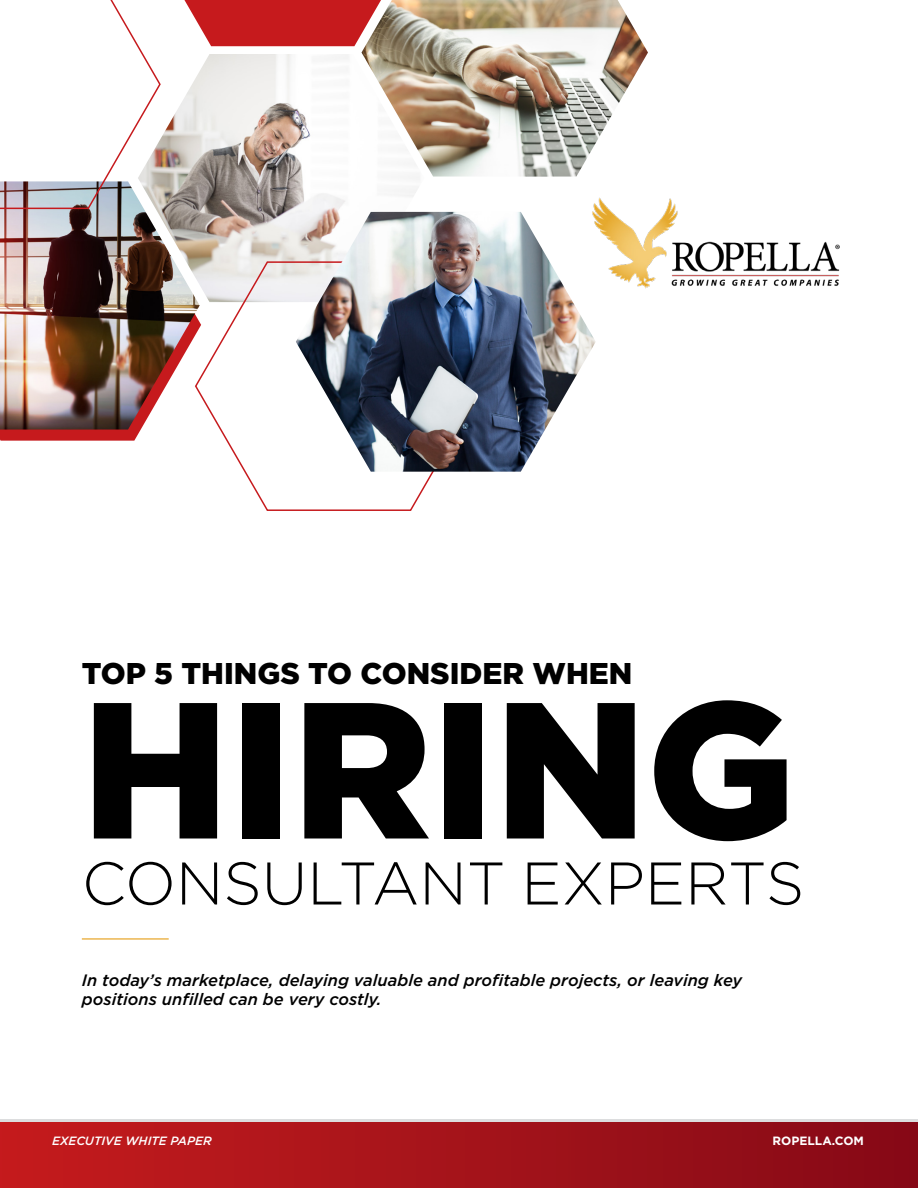
<style>
.page{position:relative;width:918px;height:1188px;background:#fff}
.page>*{position:absolute;margin:0;border:0;box-sizing:border-box;transform-origin:0 0}
.t1{font:900 193.5px "Gotham";color:#000}
.t2{font:300 60px "Gotham";color:#000}
.t3{font:900 30px "Gotham";color:#000}
.t4{font:italic 500 16.5px/19.8px "Gotham";color:#000}
.t5{font:italic 500 12px "Gotham";color:#fff}
.t6{font:700 12px "Gotham";color:#fff}
</style>
<div class="page">
<div style="left:0;top:1120px;width:918px;height:68px;background:linear-gradient(to right,#c41c1d,#850a16)"></div>
<img style="left:362px;top:0;width:286px;height:177px">
<svg style="left:184px;top:0;width:197px;height:46px;background:#ca3537"></svg>
<svg style="left:0;top:430px;width:141px;height:11px;background:#c9272a"></svg>
<img style="left:162px;top:54px;width:262px;height:206px">
<img style="left:592px;top:197px;width:248px;height:92px">
<img style="left:0;top:181px;width:200px;height:249px">
<svg style="left:0;top:0;width:162px;height:210px"></svg>
<svg style="left:194px;top:260px;width:240px;height:251px"></svg>
<img style="left:296px;top:212px;width:300px;height:260px">
<div style="left:0;top:1123px;width:918px;height:65px;background:linear-gradient(to right,#c41c1d,#850a16)"></div>
<hr style="left:82px;top:938px;width:87px;height:2px;background:#ecb650">
<h3 class="t3" style="left:82px;top:653px;width:552px">TOP 5 THINGS TO CONSIDER WHEN</h3>
<h1 class="t1" style="left:82px;top:637px;width:715px">HIRING</h1>
<h2 class="t2" style="left:82px;top:845px;width:724px">CONSULTANT EXPERTS</h2>
<p class="t4" style="left:82px;top:970px;width:662px">In today’s marketplace, delaying valuable and profitable projects, or leaving key positions unfilled can be very costly.</p>
<p class="t5" style="left:52px;top:1132px;width:161px">EXECUTIVE WHITE PAPER</p>
<p class="t6" style="left:773px;top:1132px;width:93px">ROPELLA.COM</p>
</div>
